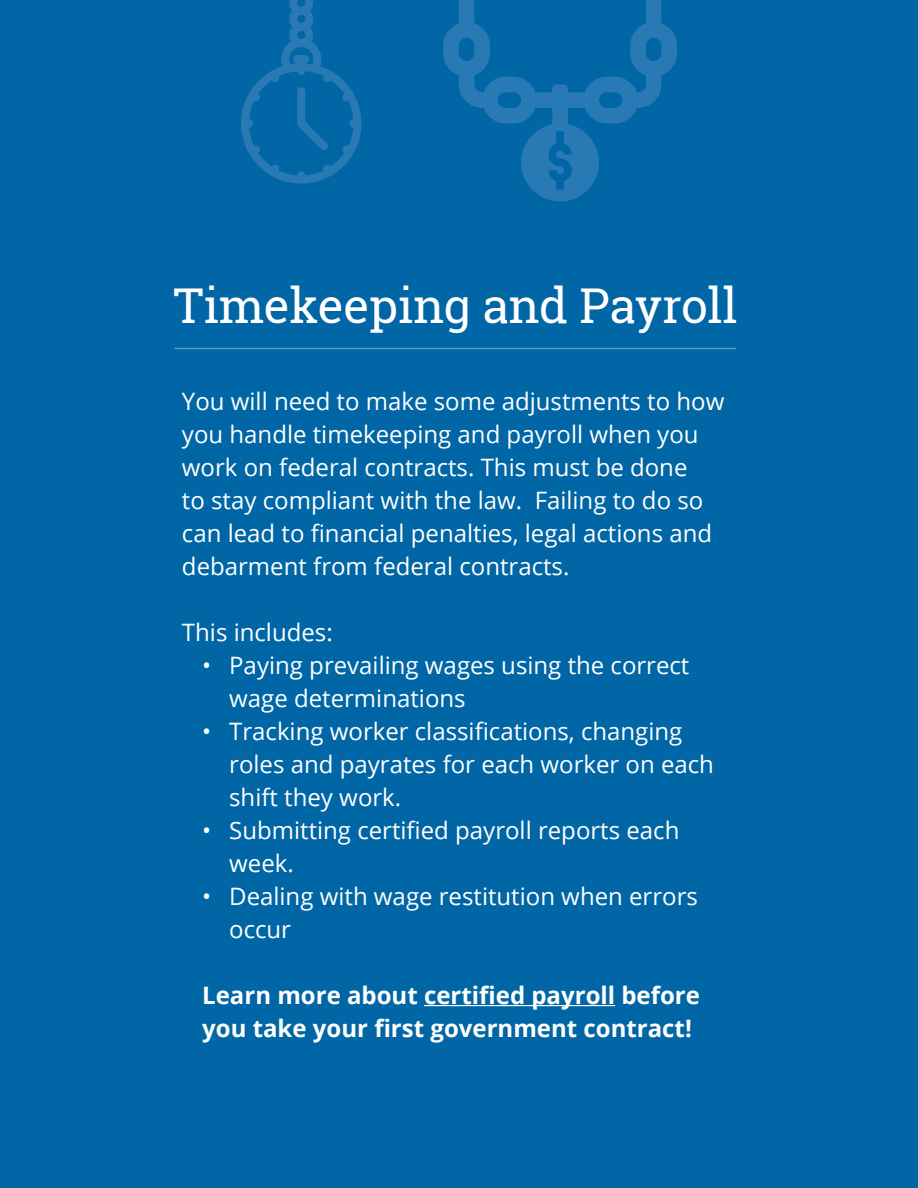
<style>
.page{position:relative;width:918px;height:1188px;background:#0066a5}
.page>*{position:absolute;margin:0;border:0;box-sizing:border-box;transform-origin:0 0}
.AG_Body{font:48px "Roboto Slab";letter-spacing:-.005em;color:#fff}
.t1{font:24px/33px "Open Sans";color:#fff}
.t2{font:700 24px/33px "Open Sans";color:#fff}
</style>
<div class="page">
<hr style="left:424px;top:1005px;width:191px;height:1px;background:#fff">
<hr style="left:175px;top:348px;width:561px;height:1px;background:#fff">
<svg style="left:443px;top:0;width:234px;height:201px"></svg>
<svg style="left:241px;top:0;width:120px;height:184px"></svg>
<p class="AG_Body" style="left:174px;top:273px;width:565px">Timekeeping and Payroll</p>
<p class="t1" style="left:182px;top:384px;width:544px">You will need to make some adjustments to how you handle timekeeping and payroll when you work on federal contracts. This must be done<br>to stay compliant with the law. Failing to do so can lead to financial penalties, legal actions and debarment from federal contracts.</p>
<p class="t1" style="left:182px;top:615px;width:152px">This includes:</p>
<p class="t1" style="left:229px;top:648px;width:462px;text-indent:-27px">• Paying prevailing wages using the correct wage determinations</p>
<p class="t1" style="left:229px;top:714px;width:486px;text-indent:-27px">• Tracking worker classifications, changing roles and payrates for each worker on each shift they work.</p>
<p class="t1" style="left:229px;top:813px;width:452px;text-indent:-27px">• Submitting certified payroll reports each week.</p>
<p class="t1" style="left:229px;top:879px;width:470px;text-indent:-27px">• Dealing with wage restitution when errors occur</p>
<p class="t2" style="left:202px;top:978px;width:499px">Learn more about certified payroll before you take your first government contract!</p>
</div>
